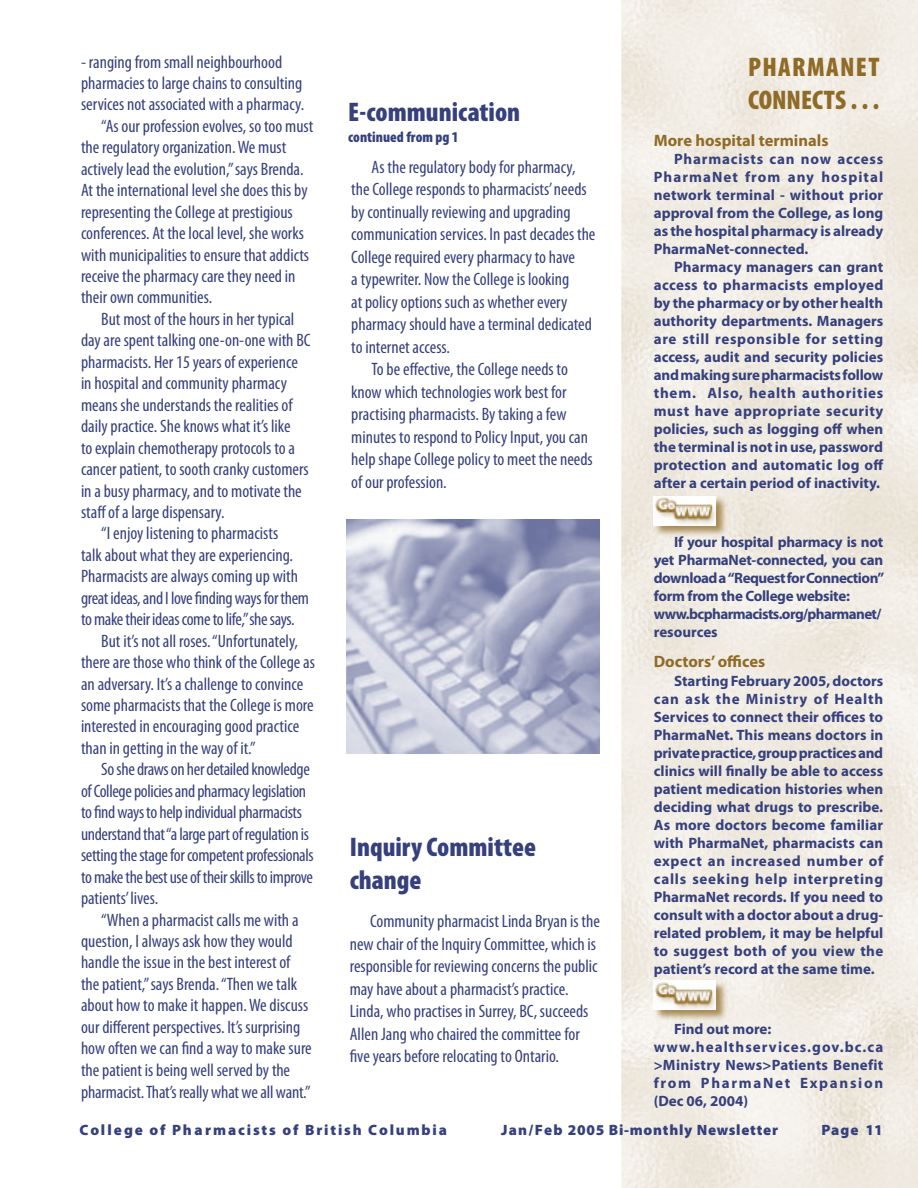
<style>
.page{position:relative;width:918px;height:1188px;background:#fff}
.page>*{position:absolute;margin:0;border:0;box-sizing:border-box;transform-origin:0 0}
.t1{font:900 condensed 27px/33px "Myriad Pro";color:#36407c}
.t2{font:900 condensed 27px/33px "Myriad Pro";letter-spacing:.05em;color:#906b27}
.t3{font:condensed 18px/22.5px "Myriad Pro";color:#36407c}
.t4{font:condensed 18px "Myriad Pro";letter-spacing:-.02em;color:#36407c}
.t5{font:700 16.5px "Myriad Pro";color:#906b27}
.t6{font:700 15px/18px "Myriad Pro";color:#36407c;text-align:justify}
.t7{font:700 15px/18px "Myriad Pro";letter-spacing:-.02em;color:#36407c}
.t8{font:700 15px/18px "Myriad Pro";letter-spacing:.06em;color:#36407c}
.t9{font:900 15px "Myriad Pro";letter-spacing:.12em;color:#36407c}
.t10{font:900 15px "Myriad Pro";letter-spacing:.05em;color:#36407c}
.t11{font:900 condensed 15px "Myriad Pro";color:#36407c}
</style>
<div class="page">
<img style="left:621px;top:0;width:297px;height:1188px">
<img style="left:652px;top:495px;width:76px;height:43px">
<img style="left:654px;top:497px;width:62px;height:28px">
<img style="left:652px;top:979px;width:76px;height:43px">
<img style="left:654px;top:981px;width:62px;height:29px">
<img style="left:347px;top:520px;width:253px;height:233px">
<p class="t3" style="left:81px;top:51px;width:203px">- ranging from small neighbourhood</p>
<p class="t3" style="left:81px;top:72px;width:223px">pharmacies to large chains to consulting</p>
<p class="t3" style="left:81px;top:94px;width:225px">services not associated with a pharmacy.</p>
<p class="t3" style="left:101px;top:115px;width:214px">“As our profession evolves, so too must</p>
<p class="t3" style="left:81px;top:136px;width:207px">the regulatory organization. We must</p>
<p class="t3" style="left:81px;top:158px;width:224px">actively lead the evolution,” says Brenda.</p>
<p class="t3" style="left:81px;top:179px;width:228px">At the international level she does this by</p>
<p class="t3" style="left:81px;top:201px;width:213px">representing the College at prestigious</p>
<p class="t3" style="left:81px;top:222px;width:224px">conferences. At the local level, she works</p>
<p class="t3" style="left:81px;top:244px;width:230px">with municipalities to ensure that addicts</p>
<p class="t3" style="left:81px;top:265px;width:216px">receive the pharmacy care they need in</p>
<p class="t3" style="left:81px;top:287px;width:133px">their own communities.</p>
<p class="t3" style="left:101px;top:308px;width:195px">But most of the hours in her typical</p>
<p class="t3" style="left:81px;top:330px;width:231px">day are spent talking one-on-one with BC</p>
<p class="t3" style="left:81px;top:351px;width:218px">pharmacists. Her 15 years of experience</p>
<p class="t3" style="left:81px;top:372px;width:207px">in hospital and community pharmacy</p>
<p class="t3" style="left:81px;top:394px;width:213px">means she understands the realities of</p>
<p class="t3" style="left:81px;top:415px;width:211px">daily practice. She knows what it’s like</p>
<p class="t3" style="left:81px;top:437px;width:216px">to explain chemotherapy protocols to a</p>
<p class="t3" style="left:81px;top:458px;width:229px">cancer patient, to sooth cranky customers</p>
<p class="t3" style="left:81px;top:480px;width:222px">in a busy pharmacy, and to motivate the</p>
<p class="t3" style="left:81px;top:501px;width:145px">staff of a large dispensary.</p>
<p class="t3" style="left:101px;top:523px;width:178px">“I enjoy listening to pharmacists</p>
<p class="t3" style="left:81px;top:544px;width:214px">talk about what they are experiencing.</p>
<p class="t3" style="left:81px;top:565px;width:219px">Pharmacists are always coming up with</p>
<p class="t4" style="left:81px;top:588px;width:230px">great ideas, and I love finding ways for them</p>
<p class="t4" style="left:81px;top:610px;width:215px">to make their ideas come to life,” she says.</p>
<p class="t3" style="left:101px;top:630px;width:198px">But it’s not all roses. “Unfortunately,</p>
<p class="t3" style="left:81px;top:651px;width:235px">there are those who think of the College as</p>
<p class="t3" style="left:81px;top:673px;width:224px">an adversary. It’s a challenge to convince</p>
<p class="t3" style="left:81px;top:694px;width:234px">some pharmacists that the College is more</p>
<p class="t3" style="left:81px;top:716px;width:220px">interested in encouraging good practice</p>
<p class="t3" style="left:81px;top:737px;width:176px">than in getting in the way of it.”</p>
<p class="t4" style="left:101px;top:760px;width:210px">So she draws on her detailed knowledge</p>
<p class="t4" style="left:81px;top:781px;width:227px">of College policies and pharmacy legislation</p>
<p class="t4" style="left:81px;top:803px;width:223px">to find ways to help individual pharmacists</p>
<p class="t4" style="left:81px;top:824px;width:229px">understand that “a large part of regulation is</p>
<p class="t4" style="left:81px;top:845px;width:234px">setting the stage for competent professionals</p>
<p class="t4" style="left:81px;top:867px;width:233px">to make the best use of their skills to improve</p>
<p class="t3" style="left:81px;top:887px;width:79px">patients’ lives.</p>
<p class="t3" style="left:101px;top:909px;width:199px">“When a pharmacist calls me with a</p>
<p class="t3" style="left:81px;top:930px;width:213px">question, I always ask how they would</p>
<p class="t3" style="left:81px;top:952px;width:211px">handle the issue in the best interest of</p>
<p class="t3" style="left:81px;top:973px;width:218px">the patient,” says Brenda. “Then we talk</p>
<p class="t3" style="left:81px;top:994px;width:229px">about how to make it happen. We discuss</p>
<p class="t3" style="left:81px;top:1016px;width:221px">our different perspectives. It’s surprising</p>
<p class="t3" style="left:81px;top:1037px;width:232px">how often we can find a way to make sure</p>
<p class="t3" style="left:81px;top:1059px;width:211px">the patient is being well served by the</p>
<p class="t3" style="left:81px;top:1081px;width:231px">pharmacist. That’s really what we all want.”</p>
<h1 class="t1" style="left:348px;top:96px;width:173px">E-communication</h1>
<p class="t11" style="left:348px;top:128px;width:112px">continued from pg 1</p>
<p class="t3" style="left:372px;top:156px;width:205px">As the regulatory body for pharmacy,</p>
<p class="t3" style="left:351px;top:178px;width:237px">the College responds to pharmacists’ needs</p>
<p class="t3" style="left:351px;top:201px;width:221px">by continually reviewing and upgrading</p>
<p class="t3" style="left:351px;top:223px;width:246px">communication services. In past decades the</p>
<p class="t3" style="left:351px;top:246px;width:225px">College required every pharmacy to have</p>
<p class="t3" style="left:351px;top:268px;width:220px">a typewriter. Now the College is looking</p>
<p class="t3" style="left:351px;top:291px;width:218px">at policy options such as whether every</p>
<p class="t3" style="left:351px;top:313px;width:242px">pharmacy should have a terminal dedicated</p>
<p class="t3" style="left:351px;top:336px;width:100px">to internet access.</p>
<p class="t3" style="left:372px;top:358px;width:198px">To be effective, the College needs to</p>
<p class="t3" style="left:351px;top:381px;width:217px">know which technologies work best for</p>
<p class="t3" style="left:351px;top:403px;width:217px">practising pharmacists. By taking a few</p>
<p class="t3" style="left:351px;top:426px;width:238px">minutes to respond to Policy Input, you can</p>
<p class="t3" style="left:351px;top:448px;width:243px">help shape College policy to meet the needs</p>
<p class="t3" style="left:351px;top:471px;width:97px">of our profession.</p>
<h1 class="t1" style="left:350px;top:831px;width:188px">Inquiry Committee change</h1>
<p class="t3" style="left:350px;top:910px;width:252px;text-indent:20px">Community pharmacist Linda Bryan is the new chair of the Inquiry Committee, which is responsible for reviewing concerns the public may have about a pharmacist’s practice.<br>Linda, who practises in Surrey, BC, succeeds Allen Jang who chaired the committee for five years before relocating to Ontario.</p>
<h1 class="t2" style="left:748px;top:51px;width:133px">PHARMANET<br>CONNECTS . . .</h1>
<p class="t5" style="left:654px;top:131px;width:176px">More hospital terminals</p>
<p class="t6" style="left:654px;top:150px;width:231px;text-indent:20px">Pharmacists can now access PharmaNet from any hospital network terminal - without prior approval from the College, as long as the hospital pharmacy is already PharmaNet-connected.</p>
<p class="t6" style="left:654px;top:258px;width:231px;text-indent:20px">Pharmacy managers can grant access to pharmacists employed by the pharmacy or by other health authority departments. Managers are still responsible for setting access, audit and security policies and making sure pharmacists follow them. Also, health authorities must have appropriate security policies, such as logging off when the terminal is not in use, password protection and automatic log off after a certain period of inactivity.</p>
<p class="t7" style="left:654px;top:533px;width:232px;text-indent:20px">If your hospital pharmacy is not yet PharmaNet-connected, you can download a “Request for Connection” form from the College website: www.bcpharmacists.org/pharmanet/ resources</p>
<p class="t5" style="left:654px;top:653px;width:113px">Doctors’ offices</p>
<p class="t6" style="left:654px;top:672px;width:231px;text-indent:20px">Starting February 2005, doctors can ask the Ministry of Health Services to connect their offices to PharmaNet. This means doctors in private practice, group practices and clinics will finally be able to access patient medication histories when deciding what drugs to prescribe.<br>As more doctors become familiar with PharmaNet, pharmacists can expect an increased number of calls seeking help interpreting PharmaNet records. If you need to consult with a doctor about a drug&shy;related problem, it may be helpful to suggest both of you view the patient’s record at the same time.</p>
<p class="t8" style="left:654px;top:1020px;width:231px;text-indent:20px">Find out more: www.healthservices.gov.bc.ca &gt;Ministry News&gt;Patients Benefit from PharmaNet Expansion (Dec 06, 2004)</p>
<p class="t9" style="left:80px;top:1121px;width:369px">College of Pharmacists of British Columbia</p>
<p class="t10" style="left:501px;top:1121px;width:279px">Jan/Feb 2005 Bi-monthly Newsletter</p>
<p class="t9" style="left:821px;top:1121px;width:63px">Page 11</p>
</div>
